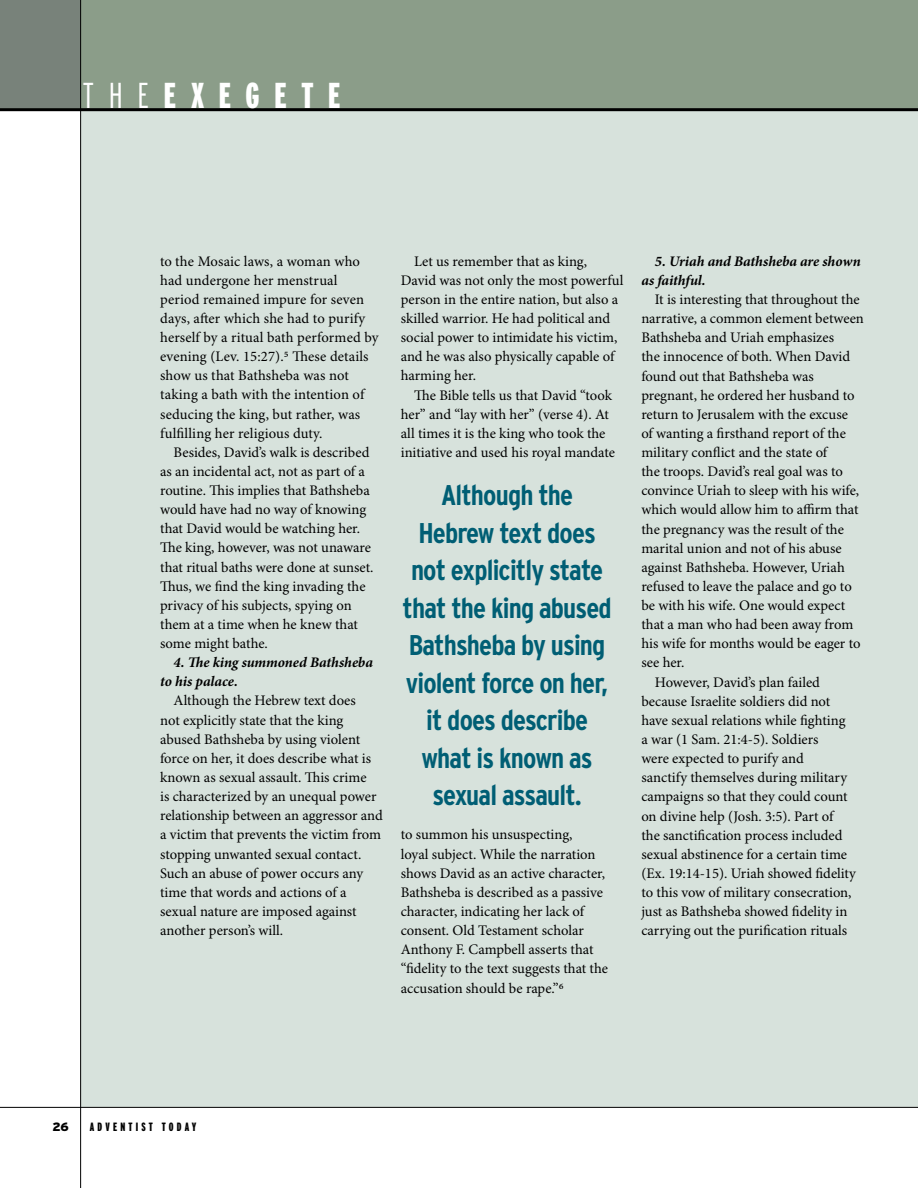
<style>
.page{position:relative;width:918px;height:1188px;background:#fff}
.page>*{position:absolute;margin:0;border:0;box-sizing:border-box;transform-origin:0 0}
.t1{font:900 extra-condensed 36px "Interstate";letter-spacing:.41em;color:#fff}
.t2{font:700 condensed 28.5px/37.5px "Interstate";letter-spacing:-.03em;color:#005e74;text-align:center}
.t3{font:14.7px/19.2px "Minion Pro";letter-spacing:-.005em;color:#000}
.t4{font:italic 700 14.7px/19.2px "Minion Pro";letter-spacing:-.005em;color:#000}
.t5{font:900 extra-condensed 12px "Interstate";letter-spacing:.27em;color:#000}
.t6{font:900 12px "Interstate";color:#000}
.s1{font-weight:300}
</style>
<div class="page">
<div style="left:81px;top:111px;width:837px;height:996px;background:#d7e2dc"></div>
<div style="left:0;top:0;width:918px;height:110px;background:#8b9d89"></div>
<div style="left:0;top:0;width:81px;height:108px;background:#78827a"></div>
<hr style="left:80px;top:0;width:1px;height:1188px;background:#000">
<hr style="left:0;top:1107px;width:918px;height:1px;background:#000">
<hr style="left:0;top:108px;width:918px;height:3px;background:#000">
<h1 class="t1" style="left:83px;top:76px;width:259px"><span class="s1">THE</span>EXEGETE</h1>
<p class="t3" style="left:160px;top:252px;width:220px">to the Mosaic laws, a woman who had undergone her menstrual period remained impure for seven days, after which she had to purify herself by a ritual bath performed by evening (Lev. 15:27).5 These details show us that Bathsheba was not taking a bath with the intention of seducing the king, but rather, was fulfilling her religious duty.</p>
<p class="t3" style="left:160px;top:443px;width:215px;text-indent:13px">Besides, David’s walk is described as an incidental act, not as part of a routine. This implies that Bathsheba would have had no way of knowing that David would be watching her.<br>The king, however, was not unaware that ritual baths were done at sunset.<br>Thus, we find the king invading the privacy of his subjects, spying on them at a time when he knew that some might bathe.</p>
<p class="t4" style="left:160px;top:654px;width:214px;text-indent:13px">4. The king summoned Bathsheba to his palace.</p>
<p class="t3" style="left:160px;top:692px;width:224px;text-indent:13px">Although the Hebrew text does<br>not explicitly state that the king abused Bathsheba by using violent force on her, it does describe what is known as sexual assault. This crime<br>is characterized by an unequal power relationship between an aggressor and a victim that prevents the victim from stopping unwanted sexual contact.<br>Such an abuse of power occurs any time that words and actions of a sexual nature are imposed against another person’s will.</p>
<p class="t3" style="left:401px;top:252px;width:224px;text-indent:13px">Let us remember that as king,<br>David was not only the most powerful person in the entire nation, but also a skilled warrior. He had political and social power to intimidate his victim, and he was also physically capable of harming her.</p>
<p class="t3" style="left:401px;top:386px;width:216px;text-indent:13px">The Bible tells us that David “took her” and “lay with her” (verse 4). At all times it is the king who took the initiative and used his royal mandate</p>
<h2 class="t2" style="left:403px;top:476px;width:211px">Although the<br>Hebrew text does not explicitly state that the king abused<br>Bathsheba by using violent force on her, it does describe what is known as sexual assault.</h2>
<p class="t3" style="left:401px;top:826px;width:209px">to summon his unsuspecting,<br>loyal subject. While the narration shows David as an active character, Bathsheba is described as a passive character, indicating her lack of consent. Old Testament scholar Anthony F. Campbell asserts that “fidelity to the text suggests that the accusation should be rape.”6</p>
<p class="t4" style="left:641px;top:252px;width:221px;text-indent:13px">5. Uriah and Bathsheba are shown as faithful.</p>
<p class="t3" style="left:655px;top:290px;width:206px">It is interesting that throughout the</p>
<p class="t3" style="left:641px;top:309px;width:224px">narrative, a common element between</p>
<p class="t3" style="left:641px;top:329px;width:194px">Bathsheba and Uriah emphasizes</p>
<p class="t3" style="left:641px;top:348px;width:210px">the innocence of both. When David</p>
<p class="t3" style="left:641px;top:367px;width:174px">found out that Bathsheba was</p>
<p class="t3" style="left:641px;top:386px;width:215px">pregnant, he ordered her husband to</p>
<p class="t3" style="left:641px;top:405px;width:208px">return to Jerusalem with the excuse</p>
<p class="t3" style="left:641px;top:424px;width:206px">of wanting a firsthand report of the</p>
<p class="t3" style="left:641px;top:443px;width:189px">military conflict and the state of</p>
<p class="t3" style="left:641px;top:462px;width:203px">the troops. David’s real goal was to</p>
<p class="t3" style="left:641px;top:482px;width:219px">convince Uriah to sleep with his wife,</p>
<p class="t3" style="left:641px;top:501px;width:219px">which would allow him to affirm that</p>
<p class="t3" style="left:641px;top:520px;width:204px">the pregnancy was the result of the</p>
<p class="t3" style="left:641px;top:539px;width:202px">marital union and not of his abuse</p>
<p class="t3" style="left:641px;top:558px;width:205px">against Bathsheba. However, Uriah</p>
<p class="t3" style="left:641px;top:577px;width:212px">refused to leave the palace and go to</p>
<p class="t3" style="left:641px;top:596px;width:205px">be with his wife. One would expect</p>
<p class="t3" style="left:641px;top:616px;width:214px">that a man who had been away from</p>
<p class="t3" style="left:641px;top:635px;width:221px">his wife for months would be eager to</p>
<p class="t3" style="left:641px;top:654px;width:45px">see her.</p>
<p class="t3" style="left:655px;top:673px;width:167px">However, David’s plan failed</p>
<p class="t3" style="left:641px;top:692px;width:191px">because Israelite soldiers did not</p>
<p class="t3" style="left:641px;top:711px;width:206px">have sexual relations while fighting</p>
<p class="t3" style="left:641px;top:730px;width:179px">a war (1 Sam. 21:4-5). Soldiers</p>
<p class="t3" style="left:641px;top:749px;width:164px">were expected to purify and</p>
<p class="t3" style="left:641px;top:769px;width:208px">sanctify themselves during military</p>
<p class="t3" style="left:641px;top:788px;width:208px">campaigns so that they could count</p>
<p class="t3" style="left:641px;top:807px;width:195px">on divine help (Josh. 3:5). Part of</p>
<p class="t3" style="left:641px;top:826px;width:203px">the sanctification process included</p>
<p class="t3" style="left:641px;top:845px;width:207px">sexual abstinence for a certain time</p>
<p class="t3" style="left:641px;top:864px;width:216px">(Ex. 19:14-15). Uriah showed fidelity</p>
<p class="t3" style="left:641px;top:883px;width:212px">to this vow of military consecration,</p>
<p class="t3" style="left:641px;top:902px;width:208px">just as Bathsheba showed fidelity in</p>
<p class="t3" style="left:641px;top:922px;width:207px">carrying out the purification rituals</p>
<p class="t6" style="left:52px;top:1120px;width:18px">26</p>
<p class="t5" style="left:90px;top:1121px;width:108px">ADVENTIST TODAY</p>
</div>
